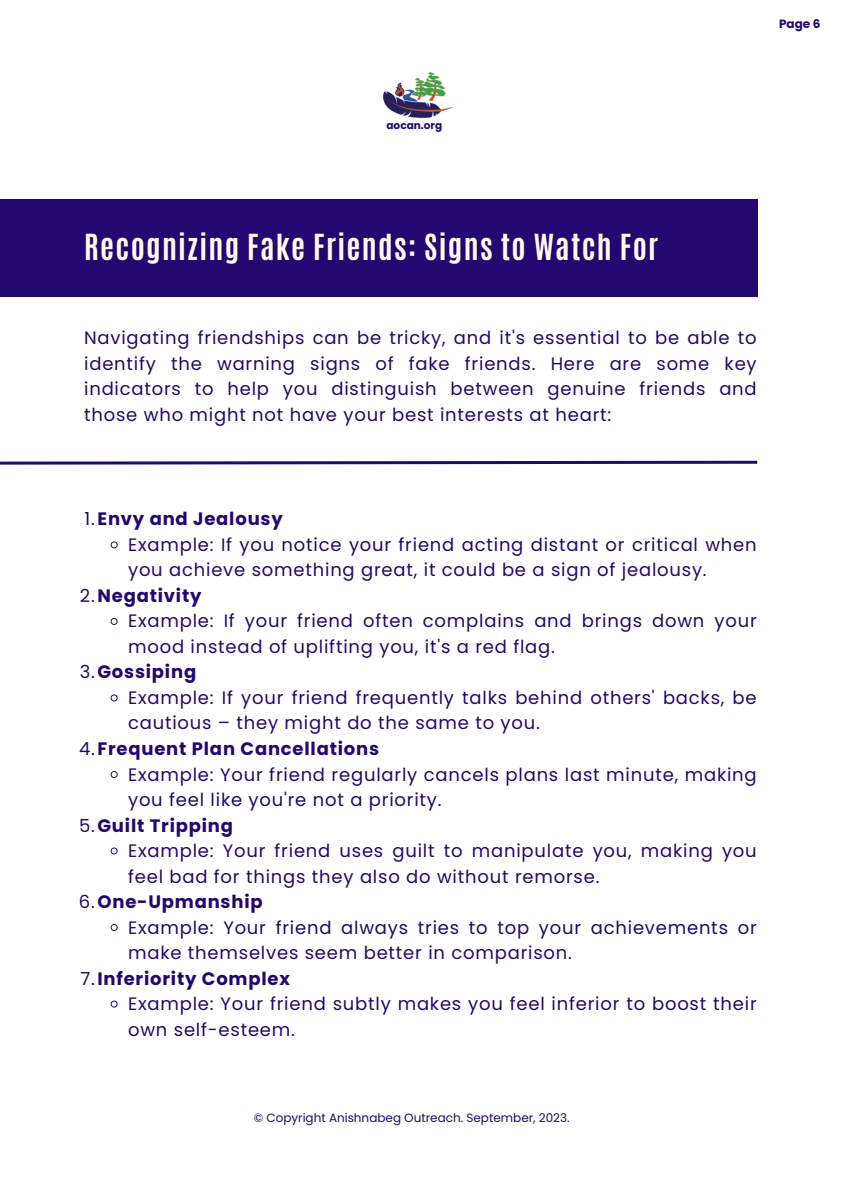
<style>
.page{position:relative;width:842px;height:1191px;background:#fff}
.page>*{position:absolute;margin:0;border:0;box-sizing:border-box;transform-origin:0 0}
.t1{font:700 30px "Antonio";letter-spacing:.045em;color:#fffaf0}
.t2{font:18px/25.5px "Poppins";letter-spacing:.045em;color:#230871}
.t3{font:700 18px "Poppins";letter-spacing:.045em;color:#230871}
.t4{font:12px "Poppins";color:#230871}
.t5{font:700 12px "Poppins";color:#230871}
.t6{font:700 10.5px "Poppins";color:#230871}
.s1{font-weight:400}
</style>
<div class="page">
<img style="left:383px;top:72px;width:70px;height:46px">
<div style="left:0;top:199px;width:757px;height:97px;background:#230871"></div>
<svg style="left:110px;top:541px;width:8px;height:7px"></svg>
<svg style="left:110px;top:618px;width:8px;height:7px"></svg>
<svg style="left:110px;top:694px;width:8px;height:7px"></svg>
<svg style="left:110px;top:771px;width:8px;height:7px"></svg>
<svg style="left:110px;top:847px;width:8px;height:7px"></svg>
<svg style="left:110px;top:924px;width:8px;height:7px"></svg>
<svg style="left:110px;top:1000px;width:8px;height:7px"></svg>
<svg style="left:0;top:460px;width:758px;height:5px"></svg>
<p class="t6" style="left:386px;top:118px;width:57px">aocan.org</p>
<p class="t5" style="left:779px;top:15px;width:43px">Page 6</p>
<p class="t1" style="left:84px;top:226px;width:576px">Recognizing Fake Friends: Signs to Watch For</p>
<p class="t2" style="left:84px;top:325px;width:674px;text-align:justify">Navigating friendships can be tricky, and it's essential to be able to identify the warning signs of fake friends. Here are some key indicators to help you distinguish between genuine friends and those who might not have your best interests at heart:</p>
<p class="t3" style="left:85px;top:506px;width:200px"><span class="s1">1.</span>Envy and Jealousy</p>
<p class="t2" style="left:128px;top:532px;width:630px">Example: If you notice your friend acting distant or critical when you achieve something great, it could be a sign of jealousy.</p>
<p class="t3" style="left:80px;top:583px;width:123px"><span class="s1">2.</span>Negativity</p>
<p class="t2" style="left:128px;top:608px;width:630px">Example: If your friend often complains and brings down your mood instead of uplifting you, it's a red flag.</p>
<p class="t3" style="left:80px;top:659px;width:118px"><span class="s1">3.</span>Gossiping</p>
<p class="t2" style="left:128px;top:684px;width:630px">Example: If your friend frequently talks behind others' backs, be cautious – they might do the same to you.</p>
<p class="t3" style="left:79px;top:736px;width:302px"><span class="s1">4.</span>Frequent Plan Cancellations</p>
<p class="t2" style="left:128px;top:761px;width:630px">Example: Your friend regularly cancels plans last minute, making you feel like you're not a priority.</p>
<p class="t3" style="left:79px;top:812px;width:155px"><span class="s1">5.</span>Guilt Tripping</p>
<p class="t2" style="left:128px;top:837px;width:630px">Example: Your friend uses guilt to manipulate you, making you feel bad for things they also do without remorse.</p>
<p class="t3" style="left:79px;top:889px;width:185px"><span class="s1">6.</span>One-Upmanship</p>
<p class="t2" style="left:128px;top:914px;width:630px">Example: Your friend always tries to top your achievements or make themselves seem better in comparison.</p>
<p class="t3" style="left:81px;top:965px;width:211px"><span class="s1">7.</span>Inferiority Complex</p>
<p class="t2" style="left:128px;top:990px;width:630px">Example: Your friend subtly makes you feel inferior to boost their own self-esteem.</p>
<p class="t4" style="left:254px;top:1109px;width:318px">© Copyright Anishnabeg Outreach. September, 2023.</p>
</div>
